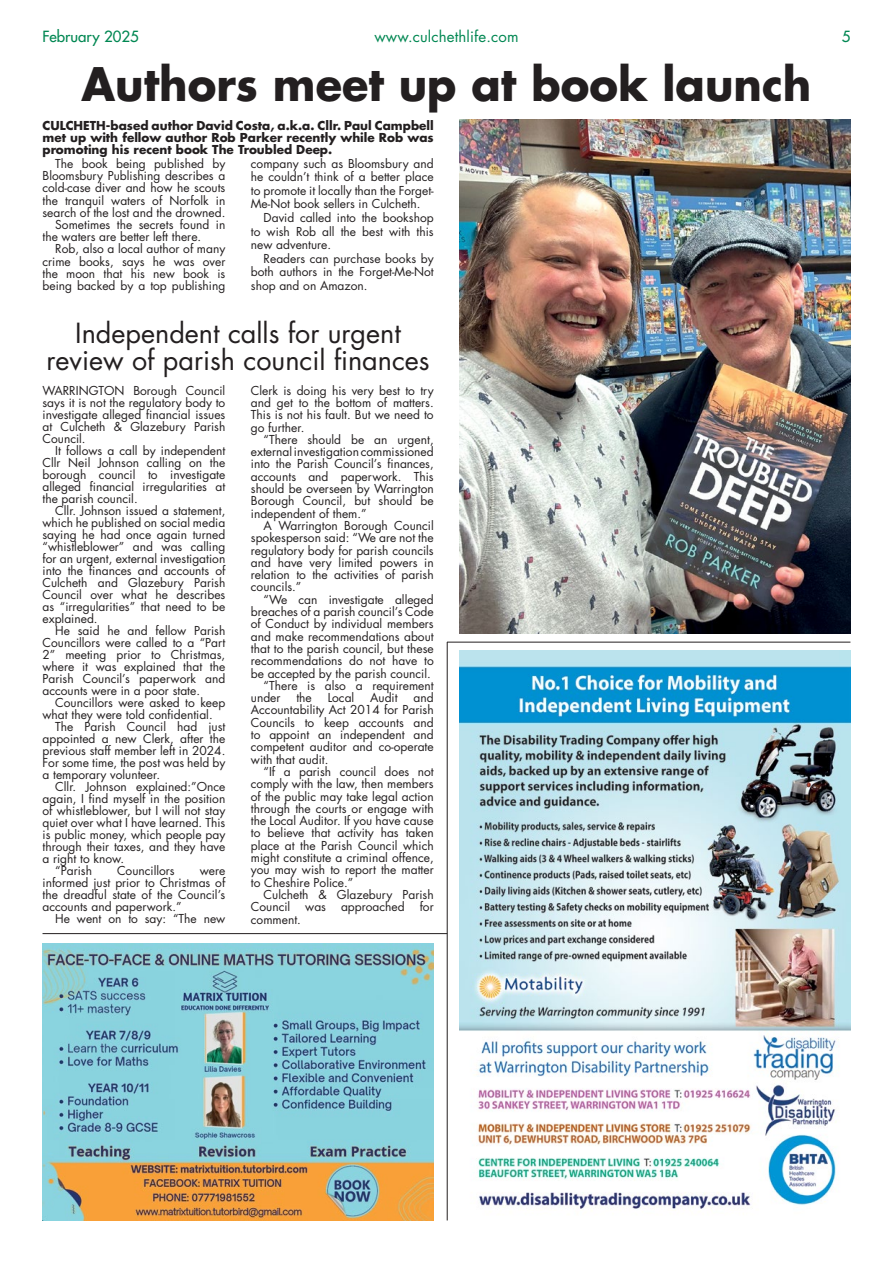
<style>
.page{position:relative;width:893px;height:1263px;background:#fff}
.page>*{position:absolute;margin:0;border:0;box-sizing:border-box;transform-origin:0 0}
.t1{font:700 45px "Futura Std";color:#231f20;scale:.96 1}
.t2{font:27px/27px "Futura Std";color:#231f20;text-align:center}
.t3{font:15px "Futura Std";letter-spacing:.01em;color:#008752}
.t4{font:500 15px "Futura Std";color:#008752}
.t5{font:12px/12px "Futura Std";color:#231f20;text-align:justify}
.t6{font:700 12px/12px "Futura Std";color:#231f20;text-align:justify}
</style>
<div class="page">
<img style="left:459px;top:651px;width:391px;height:558px">
<hr style="left:447px;top:642px;width:403px;height:1px;background:#231f20">
<hr style="left:43px;top:933px;width:404px;height:1px;background:#231f20">
<hr style="left:447px;top:642px;width:1px;height:578px;background:#231f20">
<img style="left:42px;top:944px;width:392px;height:276px">
<img style="left:459px;top:119px;width:391px;height:515px">
<p class="t4" style="left:43px;top:27px;width:98px">February 2025</p>
<p class="t3" style="left:374px;top:27px;width:146px">www.culchethlife.com</p>
<p class="t4" style="left:842px;top:27px;width:10px">5</p>
<h1 class="t1" style="left:81px;top:54px;width:762px">Authors meet up at book launch</h1>
<p class="t6" style="left:43px;top:119px;width:393px">CULCHETH-based author David Costa, a.k.a. Cllr. Paul Campbell met up with fellow author Rob Parker recently while Rob was promoting his recent book The Troubled Deep.</p>
<p class="t5" style="left:55px;top:158px;width:172px">The book being published by</p>
<p class="t5" style="left:43px;top:170px;width:184px">Bloomsbury Publishing describes a</p>
<p class="t5" style="left:43px;top:182px;width:184px">cold-case diver and how he scouts</p>
<p class="t5" style="left:43px;top:194px;width:184px">the tranquil waters of Norfolk in</p>
<p class="t5" style="left:43px;top:206px;width:184px">search of the lost and the drowned.</p>
<p class="t5" style="left:55px;top:219px;width:172px">Sometimes the secrets found in</p>
<p class="t5" style="left:43px;top:231px;width:160px">the waters are better left there.</p>
<p class="t5" style="left:55px;top:243px;width:172px">Rob, also a local author of many</p>
<p class="t5" style="left:43px;top:255px;width:184px">crime books, says he was over</p>
<p class="t5" style="left:43px;top:267px;width:184px">the moon that his new book is</p>
<p class="t5" style="left:43px;top:280px;width:184px">being backed by a top publishing</p>
<p class="t5" style="left:251px;top:157px;width:184px;line-height:13.5px">company such as Bloomsbury and he couldn’t think of a better place to promote it locally than the Forget-Me-Not book sellers in Culcheth.</p>
<p class="t5" style="left:251px;top:211px;width:184px;line-height:13.5px;text-indent:13px">David called into the bookshop to wish Rob all the best with this new adventure.</p>
<p class="t5" style="left:251px;top:252px;width:184px;line-height:13.5px;text-indent:13px">Readers can purchase books by both authors in the Forget-Me-Not shop and on Amazon.</p>
<h2 class="t2" style="left:47px;top:320px;width:385px">Independent calls for urgent review of parish council finances</h2>
<p class="t5" style="left:43px;top:384px;width:184px">WARRINGTON Borough Council says it is not the regulatory body to investigate alleged financial issues at Culcheth &amp; Glazebury Parish Council.</p>
<p class="t5" style="left:43px;top:444px;width:184px;text-indent:13px">It follows a call by independent Cllr Neil Johnson calling on the borough council to investigate alleged financial irregularities at the parish council.</p>
<p class="t5" style="left:43px;top:505px;width:184px;text-indent:13px">Cllr. Johnson issued a statement, which he published on social media saying he had once again turned “whistleblower” and was calling for an urgent, external investigation into the finances and accounts of Culcheth and Glazebury Parish Council over what he describes as “irregularities” that need to be explained.</p>
<p class="t5" style="left:43px;top:625px;width:184px;text-indent:13px">He said he and fellow Parish Councillors were called to a “Part 2” meeting prior to Christmas, where it was explained that the Parish Council’s paperwork and accounts were in a poor state.</p>
<p class="t5" style="left:43px;top:697px;width:184px;text-indent:13px">Councillors were asked to keep what they were told confidential.</p>
<p class="t5" style="left:43px;top:721px;width:184px;text-indent:13px">The Parish Council had just appointed a new Clerk, after the previous staff member left in 2024.<br>For some time, the post was held by a temporary volunteer.</p>
<p class="t5" style="left:55px;top:781px;width:172px">Cllr. Johnson explained:”Once</p>
<p class="t5" style="left:43px;top:793px;width:184px">again, I find myself in the position</p>
<p class="t5" style="left:43px;top:805px;width:184px">of whistleblower, but I will not stay</p>
<p class="t5" style="left:43px;top:817px;width:184px">quiet over what I have learned. This</p>
<p class="t5" style="left:43px;top:829px;width:184px">is public money, which people pay</p>
<p class="t5" style="left:43px;top:841px;width:184px">through their taxes, and they have</p>
<p class="t5" style="left:43px;top:853px;width:83px">a right to know.</p>
<p class="t5" style="left:55px;top:865px;width:38px">“Parish</p>
<p class="t5" style="left:117px;top:865px;width:59px">Councillors</p>
<p class="t5" style="left:43px;top:865px;width:184px;text-indent:157px">were informed just prior to Christmas of the dreadful state of the Council’s accounts and paperwork.”</p>
<p class="t5" style="left:55px;top:913px;width:172px">He went on to say: “The new</p>
<p class="t5" style="left:251px;top:384px;width:184px">Clerk is doing his very best to try and get to the bottom of matters.<br>This is not his fault. But we need to go further.</p>
<p class="t5" style="left:251px;top:433px;width:184px;text-indent:13px">“There should be an urgent, external investigation commissioned into the Parish Council’s finances, accounts and paperwork. This should be overseen by Warrington Borough Council, but should be independent of them.”</p>
<p class="t5" style="left:251px;top:519px;width:184px;text-indent:13px">A Warrington Borough Council spokesperson said: “We are not the regulatory body for parish councils and have very limited powers in relation to the activities of parish councils.”</p>
<p class="t5" style="left:264px;top:593px;width:172px">“We can investigate alleged</p>
<p class="t5" style="left:251px;top:606px;width:184px">breaches of a parish council’s Code</p>
<p class="t5" style="left:251px;top:618px;width:184px">of Conduct by individual members</p>
<p class="t5" style="left:251px;top:630px;width:184px">and make recommendations about</p>
<p class="t5" style="left:251px;top:643px;width:184px">that to the parish council, but these</p>
<p class="t5" style="left:251px;top:655px;width:184px">recommendations do not have to</p>
<p class="t5" style="left:251px;top:667px;width:181px">be accepted by the parish council.</p>
<p class="t5" style="left:264px;top:679px;width:172px">“There is also a requirement</p>
<p class="t5" style="left:251px;top:692px;width:31px">under</p>
<p class="t5" style="left:296px;top:692px;width:17px">the</p>
<p class="t5" style="left:328px;top:692px;width:28px">Local</p>
<p class="t5" style="left:370px;top:692px;width:29px">Audit</p>
<p class="t5" style="left:251px;top:692px;width:184px;text-indent:163px">and Accountability Act 2014 for Parish Councils to keep accounts and to appoint an independent and competent auditor and co-operate with that audit.</p>
<p class="t5" style="left:251px;top:765px;width:184px;text-indent:13px">“If a parish council does not comply with the law, then members of the public may take legal action through the courts or engage with the Local Auditor. If you have cause to believe that activity has taken place at the Parish Council which might constitute a criminal offence, you may wish to report the matter to Cheshire Police.”</p>
<p class="t5" style="left:251px;top:888px;width:184px;text-indent:13px">Culcheth &amp; Glazebury Parish Council was approached for comment.</p>
</div>
